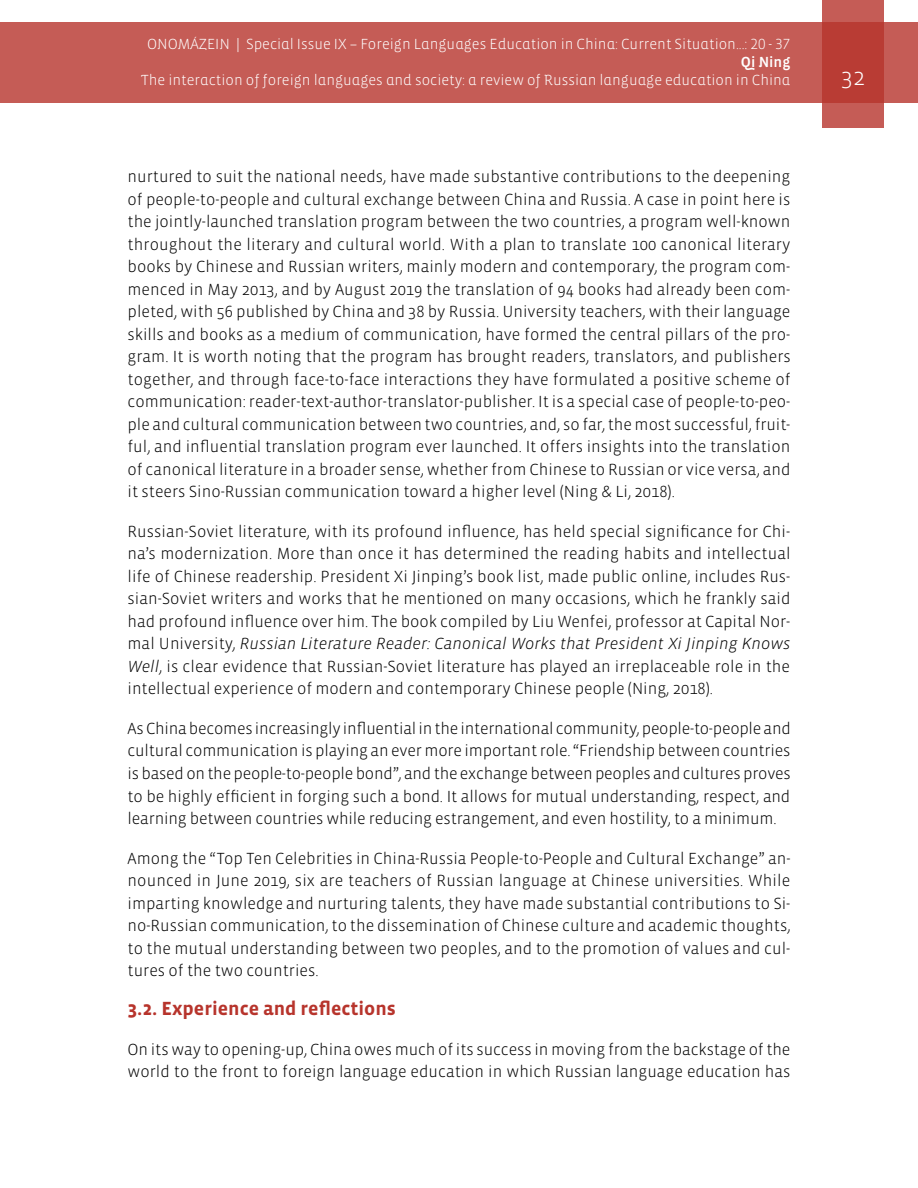
<style>
.page{position:relative;width:918px;height:1188px;background:#fff}
.page>*{position:absolute;margin:0;border:0;box-sizing:border-box;transform-origin:0 0}
.t1{font:300 24px "Vista Sans";color:#fff}
.t2{font:700 19.5px "Vista Sans";color:#b7342c}
.t3{font:300 16.5px/22.5px "Vista Sans";color:#000;text-align:justify}
.t4{font:300 15px "Vista Sans Alt";color:#fff}
.t5{font:15px "Vista Sans Alt Med";color:#fff}
.s1{font-style:italic}
</style>
<div class="page">
<div style="left:0;top:23px;width:918px;height:80px;background:#c55c56"></div>
<svg style="left:822px;top:0;width:62px;height:128px;background:#bd4740"></svg>
<p class="t4" style="left:147px;top:37px;width:645px">ONOMÁZEIN | Special Issue IX – Foreign Languages Education in China: Current Situation...: 20 - 37</p>
<p class="t5" style="left:741px;top:55px;width:51px">Qi Ning</p>
<p class="t4" style="left:141px;top:73px;width:651px">The interaction of foreign languages and society: a review of Russian language education in China</p>
<h1 class="t1" style="left:841px;top:65px;width:25px">32</h1>
<p class="t3" style="left:128px;top:166px;width:665px">nurtured to suit the national needs, have made substantive contributions to the deepening of people-to-people and cultural exchange between China and Russia. A case in point here is the jointly-launched translation program between the two countries, a program well-known throughout the literary and cultural world. With a plan to translate 100 canonical literary books by Chinese and Russian writers, mainly modern and contemporary, the program com&shy;menced in May 2013, and by August 2019 the translation of 94 books had already been com&shy;pleted, with 56 published by China and 38 by Russia. University teachers, with their language skills and books as a medium of communication, have formed the central pillars of the pro&shy;gram. It is worth noting that the program has brought readers, translators, and publishers together, and through face-to-face interactions they have formulated a positive scheme of communication: reader-text-author-translator-publisher. It is a special case of people-to-peo&shy;ple and cultural communication between two countries, and, so far, the most successful, fruit&shy;ful, and influential translation program ever launched. It offers insights into the translation of canonical literature in a broader sense, whether from Chinese to Russian or vice versa, and it steers Sino-Russian communication toward a higher level (Ning &amp; Li, 2018).</p>
<p class="t3" style="left:128px;top:520px;width:665px">Russian-Soviet literature, with its profound influence, has held special significance for Chi&shy;na’s modernization. More than once it has determined the reading habits and intellectual life of Chinese readership. President Xi Jinping’s book list, made public online, includes Rus&shy;sian-Soviet writers and works that he mentioned on many occasions, which he frankly said had profound influence over him. The book compiled by Liu Wenfei, professor at Capital Nor&shy;mal University, <span class="s1">Russian Literature Reader: Canonical Works that President Xi Jinping Knows Well</span>, is clear evidence that Russian-Soviet literature has played an irreplaceable role in the intellectual experience of modern and contemporary Chinese people (Ning, 2018).</p>
<p class="t3" style="left:128px;top:718px;width:665px">As China becomes increasingly influential in the international community, people-to-people and cultural communication is playing an ever more important role. “Friendship between countries is based on the people-to-people bond”, and the exchange between peoples and cultures proves to be highly efficient in forging such a bond. It allows for mutual understanding, respect, and learning between countries while reducing estrangement, and even hostility, to a minimum.</p>
<p class="t3" style="left:128px;top:847px;width:664px">Among the “Top Ten Celebrities in China-Russia People-to-People and Cultural Exchange” an&shy;nounced in June 2019, six are teachers of Russian language at Chinese universities. While imparting knowledge and nurturing talents, they have made substantial contributions to Si&shy;no-Russian communication, to the dissemination of Chinese culture and academic thoughts, to the mutual understanding between two peoples, and to the promotion of values and cul&shy;tures of the two countries.</p>
<p class="t2" style="left:128px;top:999px;width:270px">3.2. Experience and reflections</p>
<p class="t3" style="left:128px;top:1038px;width:664px">On its way to opening-up, China owes much of its success in moving from the backstage of the world to the front to foreign language education in which Russian language education has</p>
</div>
